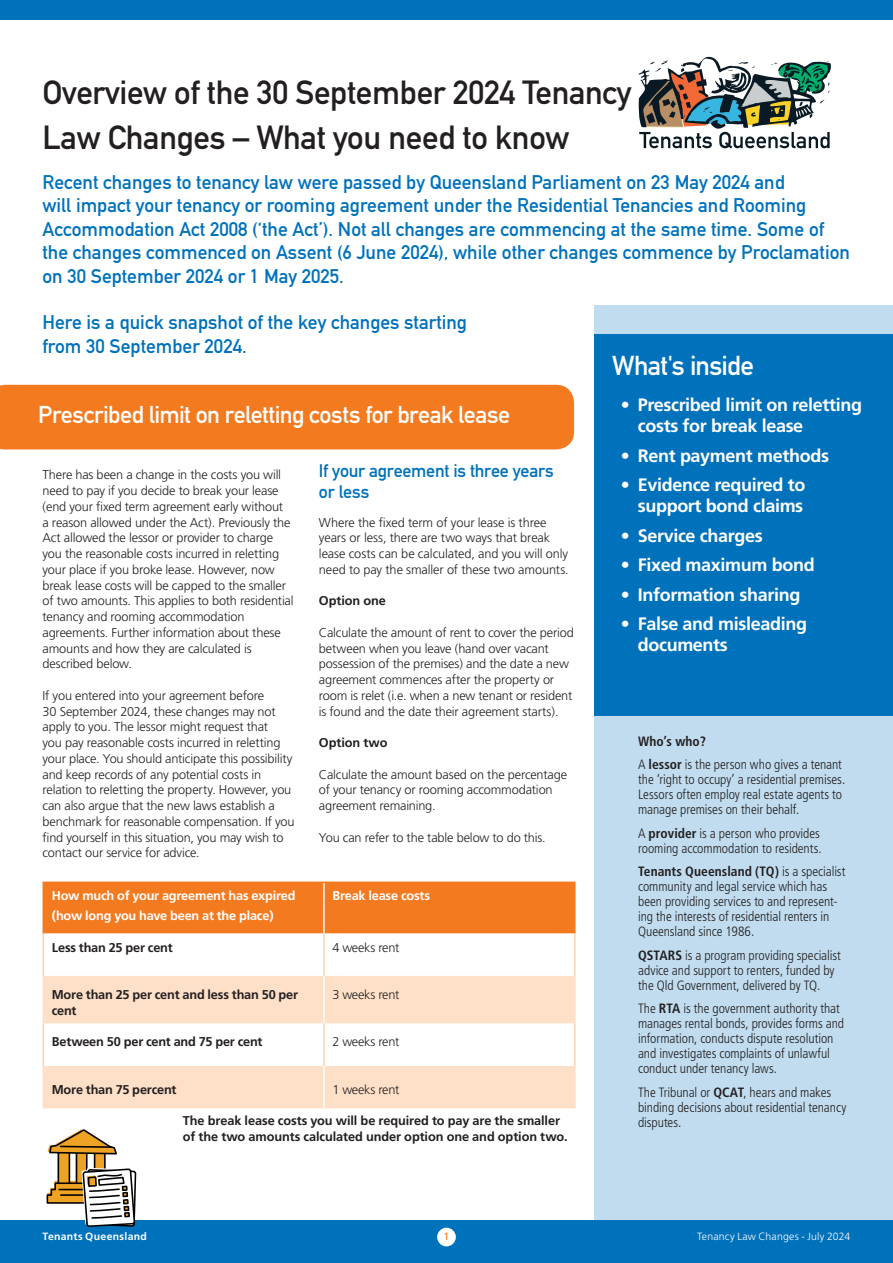
<style>
.page{position:relative;width:893px;height:1263px;background:#fff}
.page>*{position:absolute;margin:0;border:0;box-sizing:border-box;transform-origin:0 0}
.t1{font:33px/45px "DIN Mittelschrift";letter-spacing:-.01em;color:#231f20}
.t2{font:27px "DIN Mittelschrift";letter-spacing:-.03em;color:#fff}
.t3{font:24px "DIN Mittelschrift";letter-spacing:-.025em;color:#fff}
.t4{font:19.5px/23.4px "DIN Mittelschrift";color:#0072bc}
.t5{font:700 18px/21px "Frutiger";letter-spacing:-.02em;color:#fff}
.t6{font:18px/21px "DIN Mittelschrift";letter-spacing:-.015em;color:#0072bc}
.t7{font:300 condensed 13.5px/15px "Frutiger";letter-spacing:-.005em;color:#231f20}
.t8{font:300 12.75px/15.8px "Frutiger";letter-spacing:-.015em;color:#231f20}
.t9{font:700 12.75px/15.8px "Frutiger";letter-spacing:-.01em;color:#231f20}
.t10{font:700 12.75px/19.5px "Frutiger";letter-spacing:-.015em;color:#fff}
.t11{font:300 10.5px "Frutiger";letter-spacing:.02em;color:#fff}
.t12{font:700 10.5px "Frutiger";letter-spacing:.03em;color:#fff}
.t13{font:10.5px "Frutiger";color:#f47a20}
.s1{font-weight:900}
.s2{font-weight:700}
</style>
<div class="page">
<div style="left:594px;top:305px;width:299px;height:930px;background:#c0dcee"></div>
<div style="left:594px;top:334px;width:299px;height:382px;background:#0072bc"></div>
<div style="left:0;top:1220px;width:893px;height:43px;background:#0072bc"></div>
<div style="left:437px;top:1228px;width:19px;height:18px;background:#fff;border-radius:50%"></div>
<div style="left:0;top:0;width:893px;height:20px;background:#0072bc"></div>
<svg style="left:639px;top:57px;width:192px;height:91px"></svg>
<div style="left:0;top:385px;width:574px;height:64px;background:#f47a20"></div>
<div style="left:44px;top:883px;width:530px;height:50px;background:#f47a20"></div>
<svg style="left:44px;top:976px;width:530px;height:132px;fill:#fee0c8"></svg>
<hr style="left:323px;top:883px;width:2px;height:50px;background:#fff">
<hr style="left:323px;top:976px;width:2px;height:47px;background:#fff">
<hr style="left:323px;top:1066px;width:2px;height:42px;background:#fff">
<hr style="left:43px;top:933px;width:1px;height:43px;background:#fdd3b1">
<hr style="left:323px;top:933px;width:2px;height:43px;background:#fdd3b1">
<hr style="left:574px;top:933px;width:2px;height:43px;background:#fdd3b1">
<hr style="left:43px;top:881px;width:281px;height:2px;background:#f47a20">
<hr style="left:43px;top:883px;width:1px;height:50px;background:#f47a20">
<hr style="left:324px;top:881px;width:252px;height:2px;background:#f47a20">
<hr style="left:574px;top:883px;width:2px;height:50px;background:#f47a20">
<hr style="left:43px;top:976px;width:1px;height:47px;background:#fee0c8">
<hr style="left:574px;top:976px;width:2px;height:47px;background:#fee0c8">
<hr style="left:43px;top:1066px;width:1px;height:42px;background:#fee0c8">
<hr style="left:574px;top:1066px;width:2px;height:42px;background:#fee0c8">
<hr style="left:43px;top:1023px;width:1px;height:43px;background:#fdd3b1">
<hr style="left:574px;top:1023px;width:2px;height:43px;background:#fdd3b1">
<hr style="left:323px;top:1023px;width:2px;height:43px;background:#fdd3b1">
<svg style="left:47px;top:1129px;width:89px;height:98px"></svg>
<h1 class="t1" style="left:43px;top:70px;width:591px">Overview of the 30 September 2024 Tenancy<br>Law Changes – What you need to know</h1>
<p class="t4" style="left:43px;top:171px;width:809px">Recent changes to tenancy law were passed by Queensland Parliament on 23 May 2024 and<br>will impact your tenancy or rooming agreement under the Residential Tenancies and Rooming Accommodation Act 2008 (‘the Act’). Not all changes are commencing at the same time. Some of the changes commenced on Assent (6 June 2024), while other changes commence by Proclamation on 30 September 2024 or 1 May 2025.</p>
<h3 class="t4" style="left:43px;top:311px;width:426px">Here is a quick snapshot of the key changes starting from 30 September 2024.</h3>
<h2 class="t2" style="left:612px;top:350px;width:143px">What's inside</h2>
<h3 class="t5" style="left:638px;top:395px;width:226px;text-indent:-17px"><span class="s1">•</span> Prescribed limit on reletting costs for break lease</h3>
<h3 class="t5" style="left:621px;top:445px;width:210px"><span class="s1">•</span> Rent payment methods</h3>
<h3 class="t5" style="left:621px;top:475px;width:186px;text-align:right"><span class="s1">•</span> Evidence required to support bond claims</h3>
<h3 class="t5" style="left:621px;top:525px;width:144px"><span class="s1">•</span> Service charges</h3>
<h3 class="t5" style="left:621px;top:555px;width:195px"><span class="s1">•</span> Fixed maximum bond</h3>
<h3 class="t5" style="left:621px;top:584px;width:181px"><span class="s1">•</span> Information sharing</h3>
<h3 class="t5" style="left:638px;top:614px;width:171px;text-indent:-17px"><span class="s1">•</span> False and misleading documents</h3>
<h3 class="t3" style="left:38px;top:401px;width:473px">Prescribed limit on reletting costs for break lease</h3>
<h3 class="t6" style="left:319px;top:460px;width:236px">If your agreement is three years or less</h3>
<p class="t8" style="left:319px;top:514px;width:251px">Where the fixed term of your lease is three years or less, there are two ways that break lease costs can be calculated, and you will only need to pay the smaller of these two amounts.</p>
<p class="t9" style="left:319px;top:593px;width:69px">Option one</p>
<p class="t8" style="left:319px;top:625px;width:257px">Calculate the amount of rent to cover the period between when you leave (hand over vacant possession of the premises) and the date a new agreement commences after the property or room is relet (i.e. when a new tenant or resident is found and the date their agreement starts).</p>
<p class="t9" style="left:319px;top:735px;width:70px">Option two</p>
<p class="t8" style="left:319px;top:766px;width:250px">Calculate the amount based on the percentage of your tenancy or rooming accommodation agreement remaining.</p>
<p class="t8" style="left:319px;top:829px;width:228px">You can refer to the table below to do this.</p>
<p class="t8" style="left:43px;top:467px;width:253px">There has been a change in the costs you will need to pay if you decide to break your lease (end your fixed term agreement early without<br>a reason allowed under the Act). Previously the Act allowed the lessor or provider to charge you the reasonable costs incurred in reletting your place if you broke lease. However, now break lease costs will be capped to the smaller of two amounts. This applies to both residential tenancy and rooming accommodation agreements. Further information about these amounts and how they are calculated is described below.</p>
<p class="t8" style="left:43px;top:688px;width:254px">If you entered into your agreement before<br>30 September 2024, these changes may not apply to you. The lessor might request that<br>you pay reasonable costs incurred in reletting your place. You should anticipate this possibility and keep records of any potential costs in relation to reletting the property. However, you can also argue that the new laws establish a benchmark for reasonable compensation. If you find yourself in this situation, you may wish to contact our service for advice.</p>
<p class="t7" style="left:638px;top:729px;width:205px;line-height:23.5px"><span class="s2">Who’s who?<br></span>A <span class="s2">lessor</span> is the person who gives a tenant</p>
<p class="t7" style="left:638px;top:772px;width:209px">the ‘right to occupy’ a residential premises.<br>Lessors often employ real estate agents to manage premises on their behalf.</p>
<p class="t7" style="left:638px;top:826px;width:185px">A <span class="s2">provider</span> is a person who provides rooming accommodation to residents.</p>
<p class="t7" style="left:638px;top:864px;width:209px"><span class="s2">Tenants Queensland (TQ)</span> is a specialist community and legal service which has been providing services to and represent&shy;ing the interests of residential renters in Queensland since 1986.</p>
<p class="t7" style="left:638px;top:948px;width:204px"><span class="s2">QSTARS</span> is a program providing specialist advice and support to renters, funded by the Qld Government, delivered by TQ.</p>
<p class="t7" style="left:638px;top:1001px;width:208px">The <span class="s2">RTA</span> is the government authority that manages rental bonds, provides forms and information, conducts dispute resolution and investigates complaints of unlawful conduct under tenancy laws.</p>
<p class="t7" style="left:638px;top:1085px;width:210px">The Tribunal or <span class="s2">QCAT</span>, hears and makes binding decisions about residential tenancy disputes.</p>
<p class="t10" style="left:52px;top:886px;width:245px">How much of your agreement has expired (how long you have been at the place)</p>
<p class="t10" style="left:332px;top:886px;width:99px">Break lease costs</p>
<p class="t9" style="left:52px;top:940px;width:122px">Less than 25 per cent</p>
<p class="t8" style="left:332px;top:940px;width:68px">4 weeks rent</p>
<p class="t9" style="left:52px;top:987px;width:248px">More than 25 per cent and less than 50 per cent</p>
<p class="t8" style="left:332px;top:987px;width:68px">3 weeks rent</p>
<p class="t9" style="left:52px;top:1034px;width:212px">Between 50 per cent and 75 per cent</p>
<p class="t8" style="left:332px;top:1034px;width:68px">2 weeks rent</p>
<p class="t9" style="left:52px;top:1081px;width:126px">More than 75 percent</p>
<p class="t8" style="left:332px;top:1081px;width:68px">1 weeks rent</p>
<p class="t9" style="left:183px;top:1113px;width:386px">The break lease costs you will be required to pay are the smaller of the two amounts calculated under option one and option two.</p>
<p class="t12" style="left:43px;top:1231px;width:106px">Tenants Queensland</p>
<p class="t13" style="left:444px;top:1231px;width:7px">1</p>
<p class="t11" style="left:697px;top:1231px;width:155px">Tenancy Law Changes - July 2024</p>
</div>
